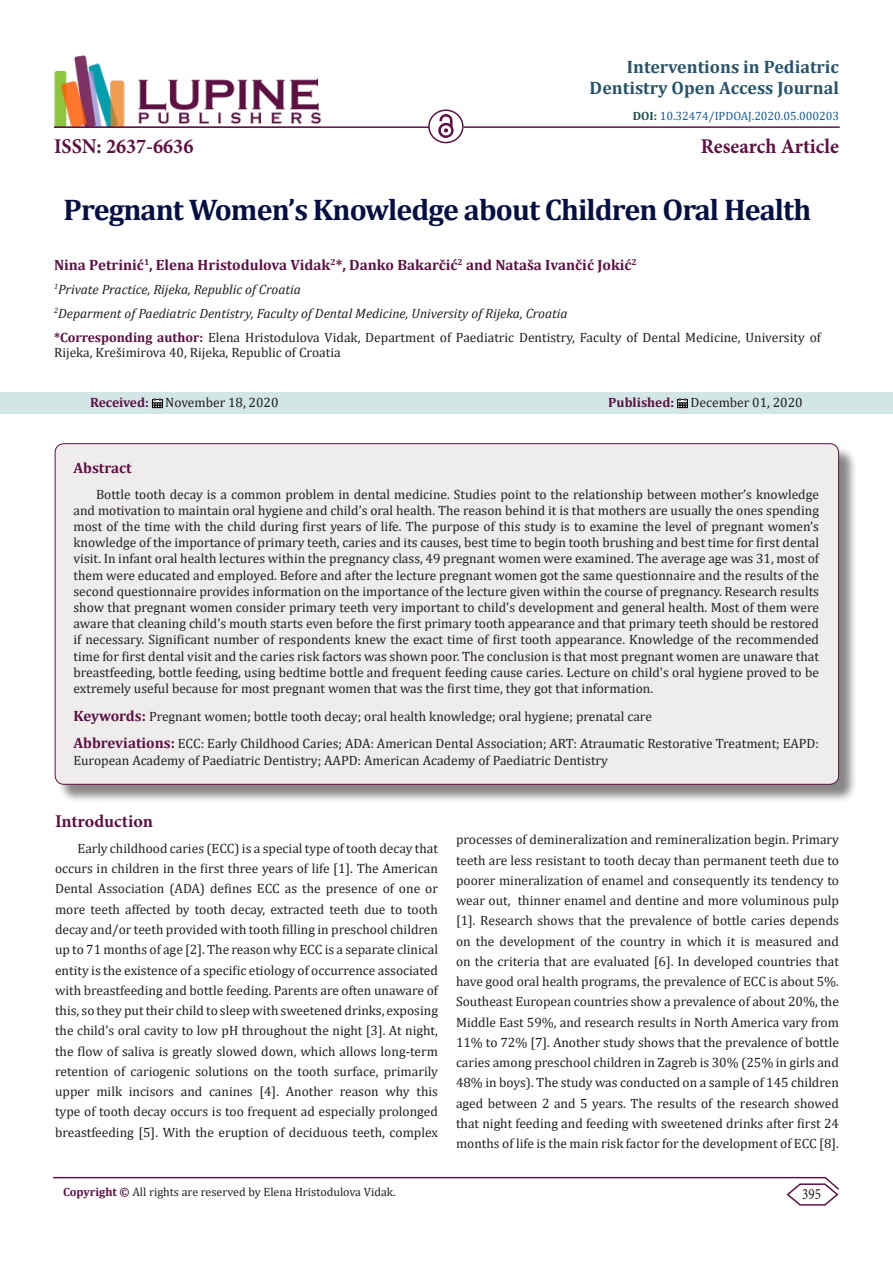
<style>
.page{position:relative;width:893px;height:1263px;background:#fff}
.page>*{position:absolute;margin:0;border:0;box-sizing:border-box;transform-origin:0 0}
.t1{font:700 30px "Cambria";letter-spacing:-.03em;color:#041043}
.t2{font:700 21px "Minion Pro";color:#5c1043;scale:.96 1}
.t3{font:700 18px/21.6px "Cambria";color:#27536a;text-align:right}
.t4{font:700 18px "Minion Pro";letter-spacing:-.005em;color:#5c1043}
.t5{font:15.75px "Minion Pro";color:#231f20;scale:.83 1}
.t6{font:700 15px "Cambria";color:#5c1043}
.t7{font:13.5px/20.2px "Cambria";color:#231f20;text-align:justify}
.t8{font:italic 13.5px "Cambria";color:#231f20}
.t9{font:12px "Cambria";color:#231f20}
.t10{font:12px "Cambria";color:#175d9e}
.s1{font-weight:700;color:#1e5050}
.s2{font-weight:700;color:#5c1043}
.s3{font-weight:700;font-size:15px;color:#5c1043}
</style>
<div class="page">
<img style="left:54px;top:55px;width:267px;height:71px">
<hr style="left:54px;top:126px;width:375px;height:2px;background:#5c1043">
<img style="left:438px;top:115px;width:15px;height:23px">
<div style="left:0;top:392px;width:893px;height:22px;background:#d2e6e6"></div>
<svg style="left:152px;top:398px;width:10px;height:10px"></svg>
<svg style="left:677px;top:398px;width:11px;height:10px"></svg>
<div style="left:428px;top:109px;width:36px;height:34px;border:2px solid #5c1043;border-radius:50%"></div>
<hr style="left:464px;top:126px;width:376px;height:2px;background:#5c1043">
<hr style="left:53px;top:1177px;width:772px;height:1px;background:#5c1043">
<svg style="left:785px;top:1176px;width:55px;height:30px"></svg>
<div style="left:57px;top:445px;width:801px;height:358px;background:#231f20;opacity:.54"></div>
<div style="left:55px;top:444px;width:784px;height:340px;background:#efedec;border-radius:9px"></div>
<p class="t3" style="left:590px;top:55px;width:251px">Interventions in Pediatric<br>Dentistry Open Access Journal</p>
<p class="t10" style="left:633px;top:109px;width:208px"><span class="s1">DOI:</span> 10.32474/IPDOAJ.2020.05.000203</p>
<p class="t2" style="left:54px;top:131px;width:147px">ISSN: 2637-6636</p>
<p class="t2" style="left:701px;top:131px;width:145px">Research Article</p>
<p class="t1" style="left:64px;top:189px;width:749px">Pregnant Women’s Knowledge about Children Oral Health</p>
<p class="t6" style="left:54px;top:254px;width:584px">Nina Petrinić<sup>1</sup>, Elena Hristodulova Vidak<sup>2</sup>*, Danko Bakarčić<sup>2</sup> and Nataša Ivančić Jokić<sup>2</sup></p>
<p class="t8" style="left:54px;top:279px;width:248px"><sup>1</sup>Private Practice, Rijeka, Republic of Croatia</p>
<p class="t8" style="left:54px;top:303px;width:515px"><sup>2</sup>Deparment of Paediatric Dentistry, Faculty of Dental Medicine, University of Rijeka, Croatia</p>
<p class="t7" style="left:54px;top:329px;width:768px;line-height:15px"><span class="s2">*Corresponding author:</span> Elena Hristodulova Vidak, Department of Paediatric Dentistry, Faculty of Dental Medicine, University of<br>Rijeka, Krešimirova 40, Rijeka, Republic of Croatia</p>
<p class="t7" style="left:90px;top:392px;width:190px"><span class="s2">Received:</span> November 18, 2020</p>
<p class="t7" style="left:608px;top:392px;width:196px"><span class="s2">Published:</span> December 01, 2020</p>
<p class="t6" style="left:74px;top:458px;width:60px">Abstract</p>
<p class="t7" style="left:74px;top:486px;width:747px;line-height:16.2px;text-indent:22px">Bottle tooth decay is a common problem in dental medicine. Studies point to the relationship between mother’s knowledge and motivation to maintain oral hygiene and child’s oral health. The reason behind it is that mothers are usually the ones spending most of the time with the child during first years of life. The purpose of this study is to examine the level of pregnant women’s knowledge of the importance of primary teeth, caries and its causes, best time to begin tooth brushing and best time for first dental visit. In infant oral health lectures within the pregnancy class, 49 pregnant women were examined. The average age was 31, most of them were educated and employed. Before and after the lecture pregnant women got the same questionnaire and the results of the second questionnaire provides information on the importance of the lecture given within the course of pregnancy. Research results show that pregnant women consider primary teeth very important to childʹs development and general health. Most of them were aware that cleaning childʹs mouth starts even before the first primary tooth appearance and that primary teeth should be restored if necessary. Significant number of respondents knew the exact time of first tooth appearance. Knowledge of the recommended time for first dental visit and the caries risk factors was shown poor. The conclusion is that most pregnant women are unaware that breastfeeding, bottle feeding, using bedtime bottle and frequent feeding cause caries. Lecture on childʹs oral hygiene proved to be extremely useful because for most pregnant women that was the first time, they got that information.</p>
<p class="t7" style="left:74px;top:706px;width:580px"><span class="s3">Keywords:</span> Pregnant women; bottle tooth decay; oral health knowledge; oral hygiene; prenatal care</p>
<p class="t7" style="left:74px;top:736px;width:747px;line-height:16.2px"><span class="s3">Abbreviations:</span> ECC: Early Childhood Caries; ADA: American Dental Association; ART: Atraumatic Restorative Treatment; EAPD:<br>European Academy of Paediatric Dentistry; AAPD: American Academy of Paediatric Dentistry</p>
<p class="t4" style="left:55px;top:808px;width:99px">Introduction</p>
<p class="t7" style="left:55px;top:838px;width:384px;text-indent:22px">Early childhood caries (ECC) is a special type of tooth decay that occurs in children in the first three years of life [1]. The American Dental Association (ADA) defines ECC as the presence of one or more teeth affected by tooth decay, extracted teeth due to tooth decay and/or teeth provided with tooth filling in preschool children up to 71 months of age [2]. The reason why ECC is a separate clinical entity is the existence of a specific etiology of occurrence associated with breastfeeding and bottle feeding. Parents are often unaware of this, so they put their child to sleep with sweetened drinks, exposing the childʹs oral cavity to low pH throughout the night [3]. At night, the flow of saliva is greatly slowed down, which allows long-term retention of cariogenic solutions on the tooth surface, primarily upper milk incisors and canines [4]. Another reason why this type of tooth decay occurs is too frequent ad especially prolonged breastfeeding [5]. With the eruption of deciduous teeth, complex</p>
<p class="t7" style="left:456px;top:830px;width:384px">processes of demineralization and remineralization begin. Primary teeth are less resistant to tooth decay than permanent teeth due to poorer mineralization of enamel and consequently its tendency to wear out, thinner enamel and dentine and more voluminous pulp [1]. Research shows that the prevalence of bottle caries depends on the development of the country in which it is measured and on the criteria that are evaluated [6]. In developed countries that have good oral health programs, the prevalence of ECC is about 5%.<br>Southeast European countries show a prevalence of about 20%, the Middle East 59%, and research results in North America vary from 11% to 72% [7]. Another study shows that the prevalence of bottle caries among preschool children in Zagreb is 30% (25% in girls and 48% in boys). The study was conducted on a sample of 145 children aged between 2 and 5 years. The results of the research showed that night feeding and feeding with sweetened drinks after first 24 months of life is the main risk factor for the development of ECC [8].</p>
<p class="t9" style="left:63px;top:1185px;width:334px"><span class="s2">Copyright ©</span> All rights are reserved by Elena Hristodulova Vidak.</p>
<p class="t5" style="left:802px;top:1184px;width:24px">395</p>
</div>
